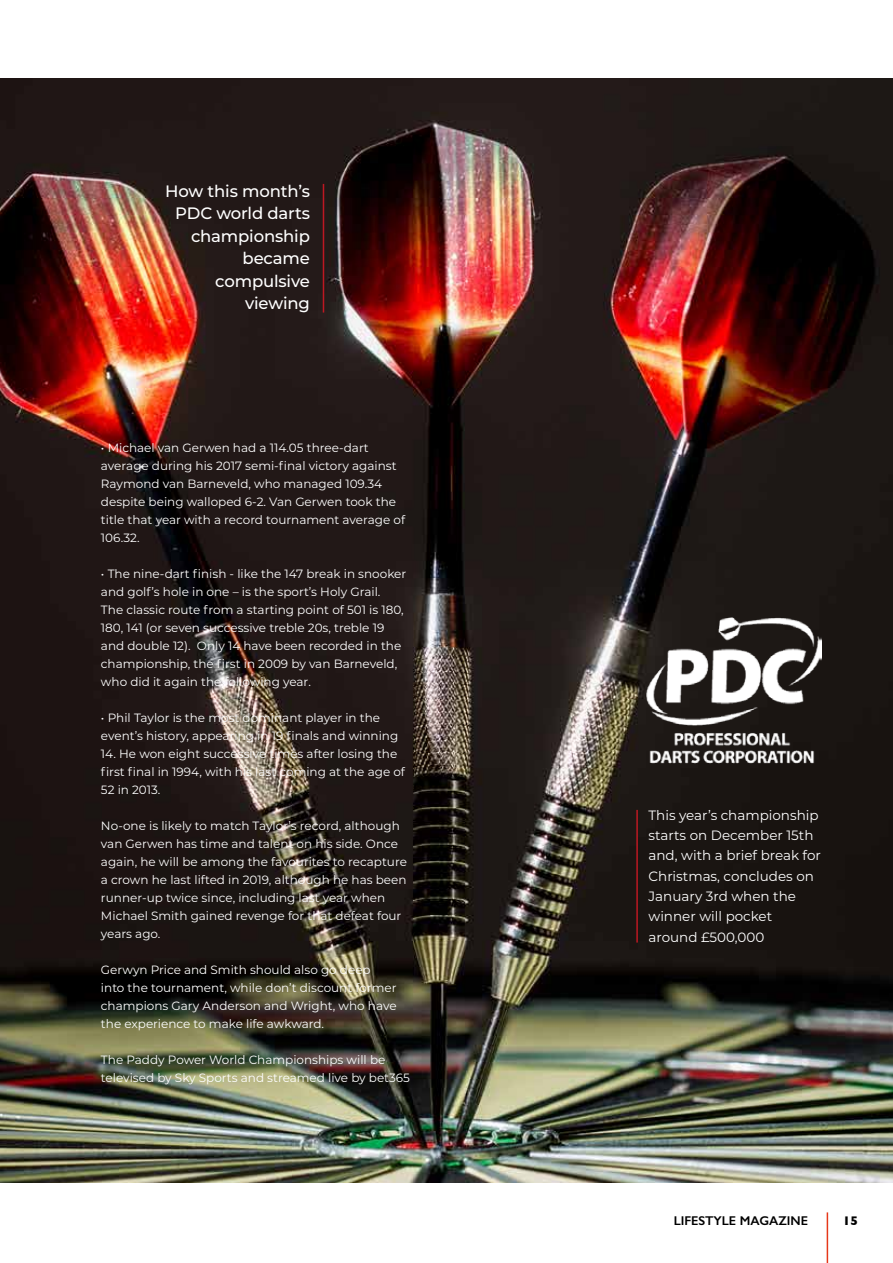
<style>
.page{position:relative;width:893px;height:1263px;background:#fff}
.page>*{position:absolute;margin:0;border:0;box-sizing:border-box;transform-origin:0 0}
.t1{font:500 16.5px/22.5px "Montserrat";letter-spacing:-.01em;color:#fff;text-align:right}
.t2{font:13.5px/20.2px "Montserrat";color:#fff}
.t3{font:600 12.75px "Gill Sans";color:#000}
.t4{font:700 12.75px "Gill Sans";color:#000}
.t5{font:12px/18px "Montserrat";color:#fff}
</style>
<div class="page">
<img style="left:0;top:79px;width:893px;height:1104px">
<hr style="left:827px;top:1212px;width:1px;height:51px;background:#e6381a">
<hr style="left:323px;top:184px;width:1px;height:129px;background:#bd1822">
<hr style="left:636px;top:810px;width:2px;height:132px;background:#bd1822">
<img style="left:645px;top:607px;width:176px;height:166px">
<h1 class="t1" style="left:165px;top:179px;width:146px">How this month’s<br>PDC world darts championship became compulsive viewing</h1>
<p class="t5" style="left:101px;top:438px;width:306px">• Michael van Gerwen had a 114.05 three-dart average during his 2017 semi-final victory against Raymond van Barneveld, who managed 109.34 despite being walloped 6-2. Van Gerwen took the title that year with a record tournament average of 106.32.</p>
<p class="t5" style="left:101px;top:564px;width:307px">• The nine-dart finish - like the 147 break in snooker and golf’s hole in one – is the sport’s Holy Grail.<br>The classic route from a starting point of 501 is 180, 180, 141 (or seven successive treble 20s, treble 19 and double 12). Only 14 have been recorded in the championship, the first in 2009 by van Barneveld, who did it again the following year.</p>
<p class="t5" style="left:101px;top:708px;width:299px">• Phil Taylor is the most dominant player in the event’s history, appearing in 19 finals and winning</p>
<p class="t5" style="left:101px;top:744px;width:305px">14. He won eight successive times after losing the first final in 1994, with his last coming at the age of<br>52 in 2013.</p>
<p class="t5" style="left:101px;top:816px;width:307px">No-one is likely to match Taylor’s record, although van Gerwen has time and talent on his side. Once again, he will be among the favourites to recapture a crown he last lifted in 2019, although he has been runner-up twice since, including last year when Michael Smith gained revenge for that defeat four years ago.</p>
<p class="t5" style="left:101px;top:960px;width:297px">Gerwyn Price and Smith should also go deep into the tournament, while don’t discount former champions Gary Anderson and Wright, who have the experience to make life awkward.</p>
<p class="t5" style="left:101px;top:1050px;width:311px">The Paddy Power World Championships will be televised by Sky Sports and streamed live by bet365</p>
<p class="t2" style="left:648px;top:804px;width:174px">This year’s championship starts on December 15th and, with a brief break for<br>Christmas, concludes on<br>January 3rd when the winner will pocket around £500,000</p>
<p class="t3" style="left:674px;top:1213px;width:136px">LIFESTYLE MAGAZINE</p>
<p class="t4" style="left:843px;top:1210px;width:17px">15</p>
</div>
